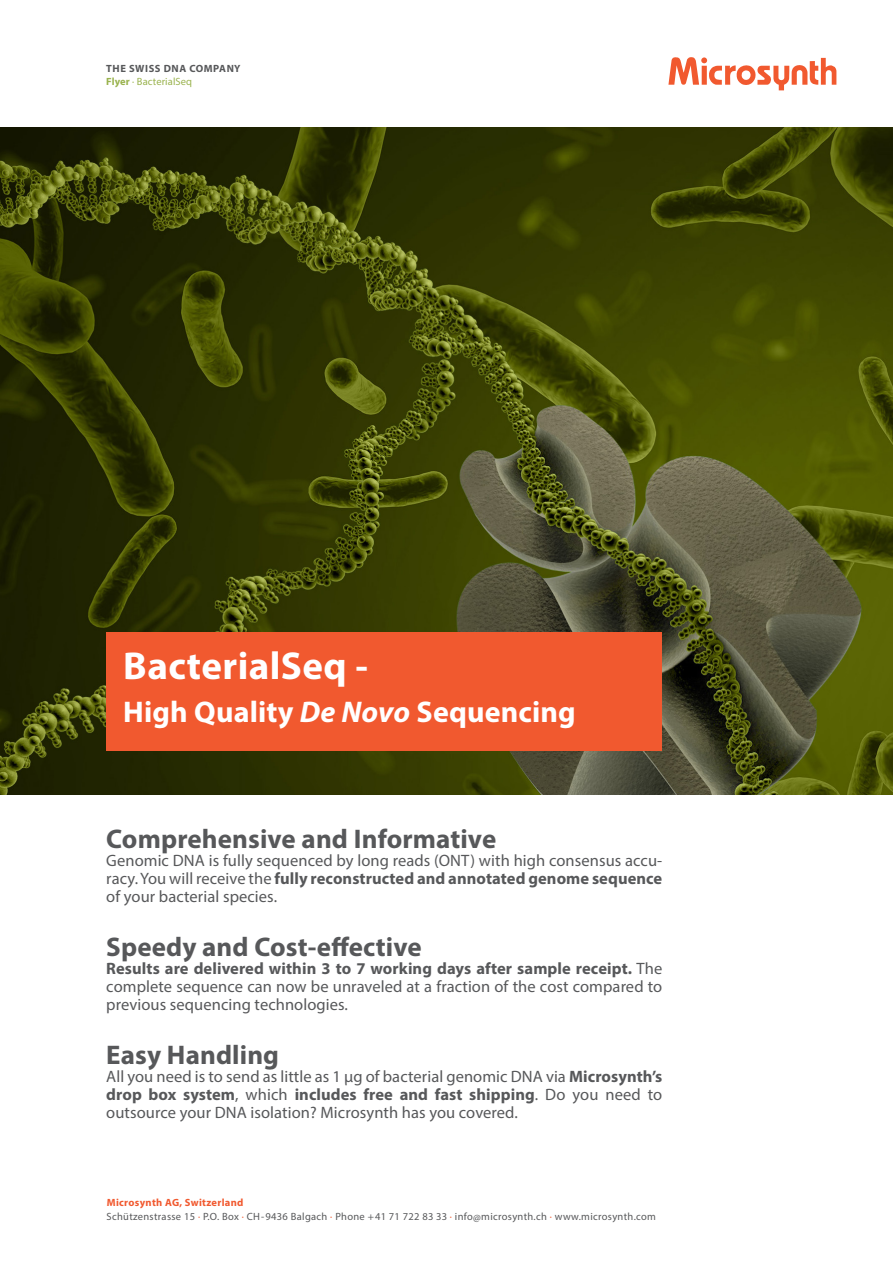
<style>
.page{position:relative;width:893px;height:1263px;background:#fff}
.page>*{position:absolute;margin:0;border:0;box-sizing:border-box;transform-origin:0 0}
._00_Lead_White{font:700 39px "Myriad Pro";letter-spacing:.01em;color:#fff}
._00_Lauftext{font:700 30px "Myriad Pro";letter-spacing:.005em;color:#fff}
._00_Lauftext-2{font:700 27px "Myriad Pro";letter-spacing:.005em;color:#57585a}
._00_Lauftext-3{font:16.5px/18px "Myriad Pro";letter-spacing:.005em;color:#57585a;text-align:justify}
.t1{font:10.5px/14.9px "Myriad Pro";letter-spacing:.03em;color:#57585a}
.t2{font:700 10.5px/12.6px "Myriad Pro";letter-spacing:.05em;color:#57585a}
.s1{color:#9ab34e}
.s2{font-weight:400;color:#9ab34e}
.s3{font-style:italic}
.s4{font-weight:700}
.s5{font-weight:700;color:#f1592f}
.s6{color:#f1592f}
</style>
<div class="page">
<svg style="left:668px;top:57px;width:168px;height:33px"></svg>
<img style="left:0;top:128px;width:893px;height:666px">
<div style="left:106px;top:632px;width:556px;height:118px;background:#f1592f"></div>
<p class="t2" style="left:106px;top:62px;width:136px">THE SWISS DNA COMPANY<br><span class="s1">Flyer</span> <span class="s2">· BacterialSeq</span></p>
<p class="_00_Lead_White" style="left:123px;top:640px;width:246px">BacterialSeq -</p>
<p class="_00_Lauftext" style="left:123px;top:693px;width:454px">High Quality <span class="s3">De Novo</span> Sequencing</p>
<p class="_00_Lauftext-2" style="left:106px;top:822px;width:391px">Comprehensive and Informative</p>
<p class="_00_Lauftext-3" style="left:106px;top:851px;width:557px">Genomic DNA is fully sequenced by long reads (ONT) with high consensus accu&shy;racy. You will receive the <span class="s4">fully reconstructed and annotated genome sequence </span>of your bacterial species.</p>
<p class="_00_Lauftext-2" style="left:106px;top:930px;width:317px">Speedy and Cost-effective</p>
<p class="_00_Lauftext-3" style="left:106px;top:959px;width:558px"><span class="s4">Results are delivered within 3 to 7 working days after sample receipt.</span> The complete sequence can now be unraveled at a fraction of the cost compared to previous sequencing technologies.</p>
<p class="_00_Lauftext-2" style="left:106px;top:1038px;width:174px">Easy Handling</p>
<p class="_00_Lauftext-3" style="left:106px;top:1067px;width:557px">All you need is to send as little as 1 µg of bacterial genomic DNA via <span class="s4">Microsynth’s drop box system</span>, which <span class="s4">includes free and fast shipping</span>. Do you need to outsource your DNA isolation? Microsynth has you covered.</p>
<p class="t1" style="left:107px;top:1194px;width:551px"><span class="s5">Microsynth AG, Switzerland<br></span>Schützenstrasse 15 <span class="s6">·</span> P.O. Box <span class="s6">·</span> CH-9436 Balgach <span class="s6">·</span> Phone +41 71 722 83 33 <span class="s6">·</span> info@microsynth.ch <span class="s6">·</span> www.microsynth.com</p>
</div>
